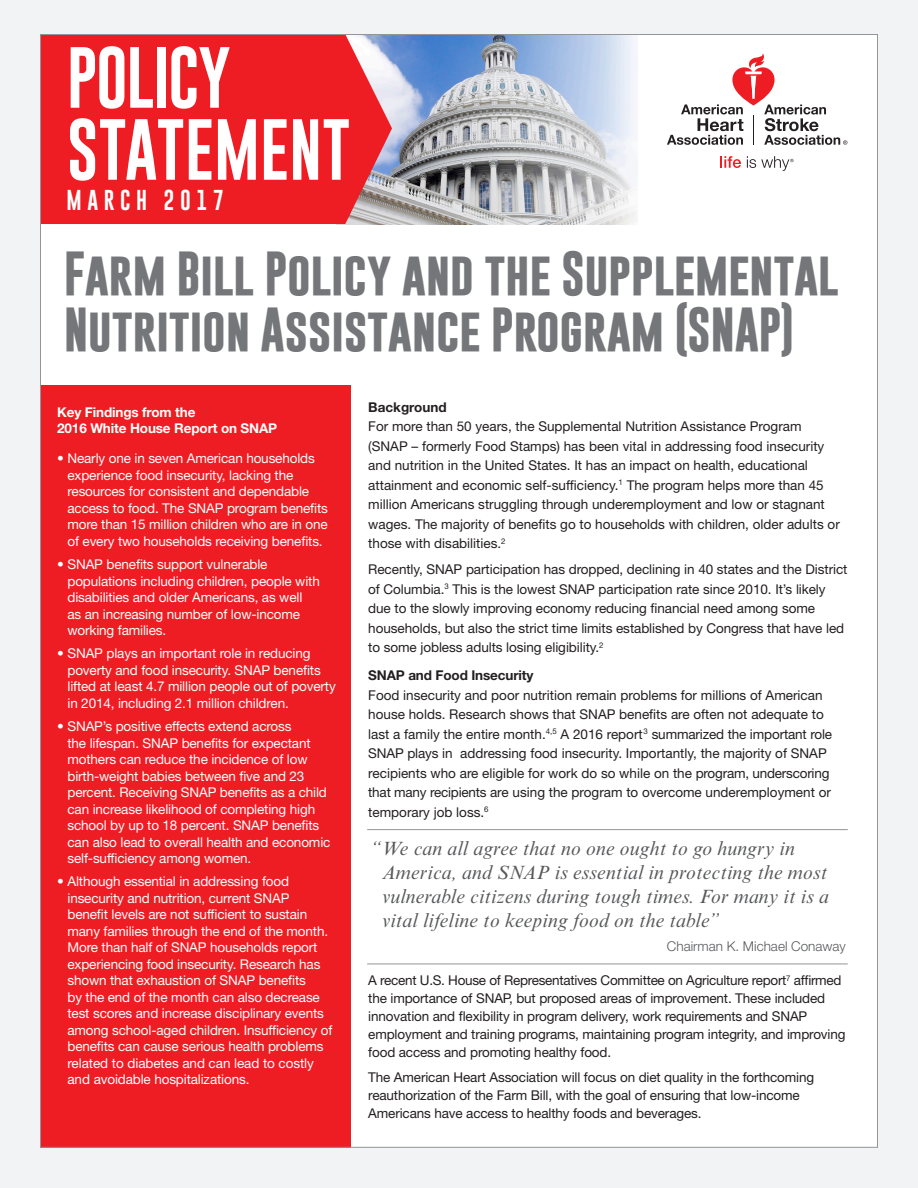
<style>
.page{position:relative;width:918px;height:1188px;background:#f2f3f4}
.page>*{position:absolute;margin:0;border:0;box-sizing:border-box;transform-origin:0 0}
.t1{font:63.3px/72px "Gobold";letter-spacing:-.015em;color:#fff}
.t2{font:700 45px/55.5px "Gobold";letter-spacing:-.01em;color:#757679}
.t3{font:21px "Gobold";letter-spacing:.265em;color:#fff}
.t4{font:italic 19.5px/24px "Times New Roman MT Std";letter-spacing:.01em;color:#57585a}
.Body_Copy{font:13.5px/19.5px "Helvetica Neue LT Std";letter-spacing:-.005em;color:#231f20}
.Body_Copy-2{font:13.5px/16.5px "Helvetica Neue LT Std";letter-spacing:-.01em;color:#fff}
.Subhead{font:700 13.5px/16.5px "Helvetica Neue LT Std";letter-spacing:-.01em;color:#fff}
.Subhead-2{font:700 13.5px "Helvetica Neue LT Std";letter-spacing:-.01em;color:#231f20}
.t5{font:300 13.5px "Helvetica Neue LT Std";color:#57585a}
</style>
<div class="page">
<div style="left:40px;top:34px;width:838px;height:1114px;background:#fff"></div>
<svg style="left:668px;top:54px;width:179px;height:91px"></svg>
<svg style="left:720px;top:156px;width:21px;height:12px"></svg>
<svg style="left:747px;top:156px;width:47px;height:15px"></svg>
<img style="left:392px;top:36px;width:245px;height:188px">
<div style="left:42px;top:36px;width:350px;height:188px;background:#ee1d23"></div>
<hr style="left:367px;top:829px;width:481px;height:1px;background:#939598">
<hr style="left:367px;top:964px;width:481px;height:1px;background:#939598">
<div style="left:40px;top:385px;width:311px;height:763px;background:#ee1d23"></div>
<p class="t1" style="left:67px;top:42px;width:285px">POLICY<br>STATEMENT</p>
<p class="t3" style="left:67px;top:186px;width:159px">MARCH 2017</p>
<p class="t2" style="left:64px;top:246px;width:777px">Farm Bill Policy and the Supplemental<br>Nutrition Assistance Program (SNAP)</p>
<p class="Subhead" style="left:57px;top:403px;width:221px">Key Findings from the<br>2016 White House Report on SNAP</p>
<p class="Body_Copy-2" style="left:67px;top:450px;width:262px;text-indent:-10px">• Nearly one in seven American households experience food insecurity, lacking the resources for consistent and dependable access to food. The SNAP program benefits more than 15 million children who are in one of every two households receiving benefits.</p>
<p class="Body_Copy-2" style="left:67px;top:556px;width:254px;text-indent:-10px">• SNAP benefits support vulnerable populations including children, people with disabilities and older Americans, as well<br>as an increasing number of low-income working families.</p>
<p class="Body_Copy-2" style="left:67px;top:645px;width:270px;text-indent:-10px">• SNAP plays an important role in reducing poverty and food insecurity. SNAP benefits lifted at least 4.7 million people out of poverty in 2014, including 2.1 million children.</p>
<p class="Body_Copy-2" style="left:67px;top:718px;width:264px;text-indent:-10px">• SNAP’s positive effects extend across<br>the lifespan. SNAP benefits for expectant mothers can reduce the incidence of low birth-weight babies between five and 23 percent. Receiving SNAP benefits as a child can increase likelihood of completing high school by up to 18 percent. SNAP benefits can also lead to overall health and economic self-sufficiency among women.</p>
<p class="Body_Copy-2" style="left:67px;top:873px;width:266px;text-indent:-10px">• Although essential in addressing food insecurity and nutrition, current SNAP benefit levels are not sufficient to sustain many families through the end of the month.<br>More than half of SNAP households report experiencing food insecurity. Research has shown that exhaustion of SNAP benefits<br>by the end of the month can also decrease test scores and increase disciplinary events among school-aged children. Insufficiency of benefits can cause serious health problems related to diabetes and can lead to costly and avoidable hospitalizations.</p>
<p class="Subhead-2" style="left:368px;top:398px;width:80px">Background</p>
<p class="Body_Copy" style="left:368px;top:416px;width:473px">For more than 50 years, the Supplemental Nutrition Assistance Program (SNAP – formerly Food Stamps) has been vital in addressing food insecurity and nutrition in the United States. It has an impact on health, educational attainment and economic self-sufficiency.<sup>1</sup> The program helps more than 45 million Americans struggling through underemployment and low or stagnant wages. The majority of benefits go to households with children, older adults or those with disabilities.<sup>2</sup></p>
<p class="Body_Copy" style="left:368px;top:560px;width:481px">Recently, SNAP participation has dropped, declining in 40 states and the District of Columbia.<sup>3</sup> This is the lowest SNAP participation rate since 2010. It’s likely due to the slowly improving economy reducing financial need among some households, but also the strict time limits established by Congress that have led to some jobless adults losing eligibility.<sup>2</sup></p>
<p class="Subhead-2" style="left:368px;top:667px;width:167px">SNAP and Food Insecurity</p>
<p class="Body_Copy" style="left:368px;top:685px;width:465px">Food insecurity and poor nutrition remain problems for millions of American house holds. Research shows that SNAP benefits are often not adequate to last a family the entire month.<sup>4,5</sup> A 2016 report<sup>3</sup> summarized the important role SNAP plays in addressing food insecurity. Importantly, the majority of SNAP recipients who are eligible for work do so while on the program, underscoring that many recipients are using the program to overcome underemployment or temporary job loss.<sup>6</sup></p>
<p class="t4" style="left:382px;top:836px;width:449px;text-indent:-10px">“We can all agree that no one ought to go hungry in America, and SNAP is essential in protecting the most vulnerable citizens during tough times. For many it is a vital lifeline to keeping food on the table”</p>
<p class="t5" style="left:667px;top:938px;width:180px">Chairman K. Michael Conaway</p>
<p class="Body_Copy" style="left:368px;top:971px;width:479px;line-height:18px">A recent U.S. House of Representatives Committee on Agriculture report<sup>7</sup> affirmed the importance of SNAP, but proposed areas of improvement. These included innovation and flexibility in program delivery, work requirements and SNAP employment and training programs, maintaining program integrity, and improving food access and promoting healthy food.</p>
<p class="Body_Copy" style="left:368px;top:1068px;width:447px;line-height:18px">The American Heart Association will focus on diet quality in the forthcoming reauthorization of the Farm Bill, with the goal of ensuring that low-income<br>Americans have access to healthy foods and beverages.</p>
</div>
